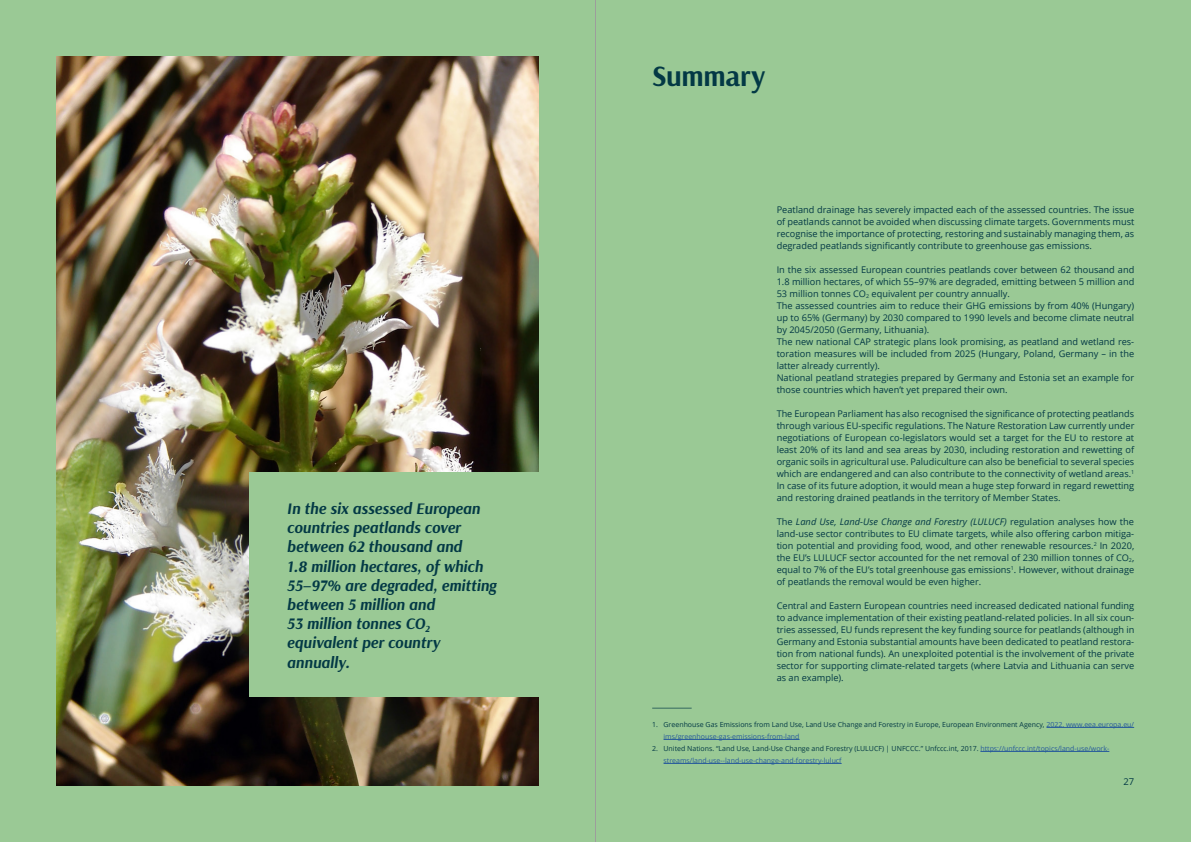
<style>
.page{position:relative;width:1191px;height:842px;background:#9ac995}
.page>*{position:absolute;margin:0;border:0;box-sizing:border-box;transform-origin:0 0}
.t1{font:700 29.4px "Arsenal";letter-spacing:-.015em;color:#033945}
.t2{font:italic 700 16px/19.2px "Arsenal";color:#033945}
.t3{font:9.4px "Open Sans";color:#033945}
.t4{font:9.2px/12px "Open Sans";color:#033945;text-align:justify}
.t5{font:7px/12px "Open Sans";color:#275b9b}
.t6{font:7px/12px "Open Sans";color:#033945}
.s1{font-style:italic}
.s2{color:#275b9b}
.s3{color:#033945}
</style>
<div class="page">
<img style="left:57px;top:57px;width:482px;height:728px">
<hr style="left:1046px;top:727px;width:88px;height:1px;background:#275b9b">
<hr style="left:663px;top:739px;width:136px;height:1px;background:#275b9b">
<hr style="left:980px;top:751px;width:129px;height:1px;background:#275b9b">
<hr style="left:663px;top:763px;width:178px;height:1px;background:#275b9b">
<hr style="left:652px;top:708px;width:39px;height:1px;background:#033945">
<hr style="left:595px;top:0;width:1px;height:842px;background:#9d9d9c">
<div style="left:249px;top:472px;width:324px;height:225px;background:#9ac995"></div>
<h2 class="t2" style="left:287px;top:499px;width:211px">In the six assessed European countries peatlands cover between 62 thousand and<br>1.8 million hectares, of which<br>55–97% are degraded, emitting between 5 million and<br>53 million tonnes CO<sub>2 </sub>equivalent per country annually.</h2>
<h1 class="t1" style="left:652px;top:55px;width:115px">Summary</h1>
<p class="t4" style="left:776px;top:203px;width:359px">Peatland drainage has severely impacted each of the assessed countries. The issue of peatlands cannot be avoided when discussing climate targets. Governments must recognise the importance of protecting, restoring and sustainably managing them, as degraded peatlands significantly contribute to greenhouse gas emissions.</p>
<p class="t4" style="left:776px;top:263px;width:359px;text-align:left">In the six assessed European countries peatlands cover between 62 thousand and 1.8 million hectares, of which 55–97% are degraded, emitting between 5 million and 53 million tonnes CO<sub>2</sub> equivalent per country annually.<br>The assessed countries aim to reduce their GHG emissions by from 40% (Hungary) up to 65% (Germany) by 2030 compared to 1990 levels and become climate neutral by 2045/2050 (Germany, Lithuania).<br>The new national CAP strategic plans look promising, as peatland and wetland res&shy;toration measures will be included from 2025 (Hungary, Poland, Germany – in the latter already currently).<br>National peatland strategies prepared by Germany and Estonia set an example for those countries which haven’t yet prepared their own.</p>
<p class="t4" style="left:776px;top:407px;width:359px">The European Parliament has also recognised the significance of protecting peatlands through various EU-specific regulations. The Nature Restoration Law currently under negotiations of European co-legislators would set a target for the EU to restore at least 20% of its land and sea areas by 2030, including restoration and rewetting of organic soils in agricultural use. Paludiculture can also be beneficial to several species which are endangered and can also contribute to the connectivity of wetland areas.<sup>1<br></sup>In case of its future adoption, it would mean a huge step forward in regard rewetting and restoring drained peatlands in the territory of Member States.</p>
<p class="t4" style="left:776px;top:515px;width:359px">The <span class="s1">Land Use, Land-Use Change and Forestry (LULUCF)</span> regulation analyses how the land-use sector contributes to EU climate targets, while also offering carbon mitiga&shy;tion potential and providing food, wood, and other renewable resources.<sup>2</sup> In 2020, the EU’s LULUCF sector accounted for the net removal of 230 million tonnes of CO<sub>2</sub>, equal to 7% of the EU’s total greenhouse gas emissions<sup>1</sup>. However, without drainage of peatlands the removal would be even higher.</p>
<p class="t4" style="left:776px;top:599px;width:359px">Central and Eastern European countries need increased dedicated national funding to advance implementation of their existing peatland-related policies. In all six coun&shy;tries assessed, EU funds represent the key funding source for peatlands (although in Germany and Estonia substantial amounts have been dedicated to peatland restora&shy;tion from national funds). An unexploited potential is the involvement of the private sector for supporting climate-related targets (where Latvia and Lithuania can serve as an example).</p>
<p class="t6" style="left:663px;top:718px;width:472px;text-indent:-11px">1. Greenhouse Gas Emissions from Land Use, Land Use Change and Forestry in Europe, European Environment Agency, <span class="s2">2022. www.eea.europa.eu/ ims/greenhouse-gas-emissions-from-land</span></p>
<p class="t5" style="left:663px;top:742px;width:447px;text-indent:-11px"><span class="s3">2. United Nations. “Land Use, Land-Use Change and Forestry (LULUCF) | UNFCCC.” Unfccc.int, 2017.</span> https://unfccc.int/topics/land-use/work&shy;streams/land-use--land-use-change-and-forestry-lulucf</p>
<p class="t3" style="left:1123px;top:775px;width:12px">27</p>
</div>
